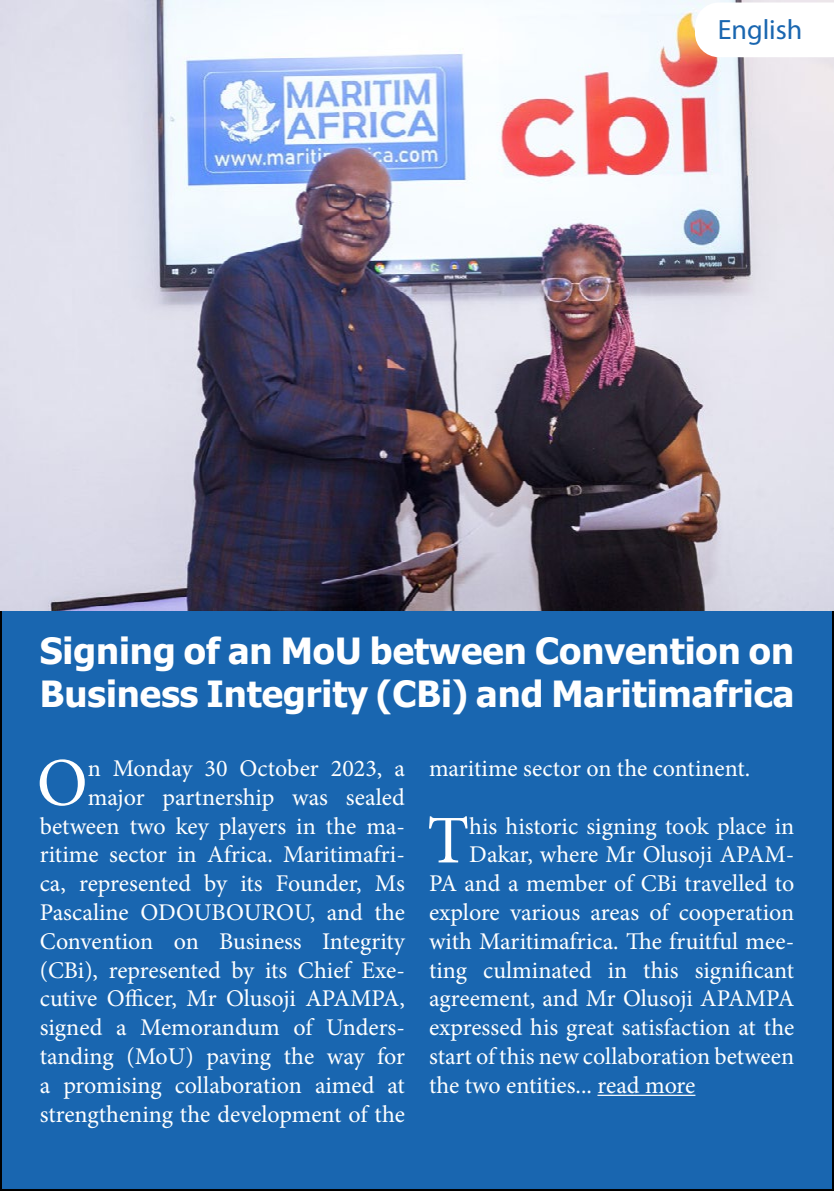
<style>
.page{position:relative;width:834px;height:1191px;background:#fff}
.page>*{position:absolute;margin:0;border:0;box-sizing:border-box;transform-origin:0 0}
.t1{font:68.4px "Minion Pro";color:#fff}
.t2{font:700 36px/43.2px "Tahoma";color:#fff}
.t3{font:28px "Myriad Pro";color:#1966b0}
.t4{font:24px/28.8px "Minion Pro";color:#fff;text-align:right}
</style>
<div class="page">
<div style="left:1px;top:1px;width:831px;height:1189px;background:#1966b0"></div>
<img style="left:0;top:0;width:833px;height:610px">
<hr style="left:597px;top:1094px;width:98px;height:2px;background:#fff">
<div style="left:694px;top:3px;width:139px;height:54px;background:#fff"></div>
<p class="t3" style="left:717px;top:12px;width:86px">English</p>
<h2 class="t2" style="left:40px;top:631px;width:756px">Signing of an MoU between Convention on<br>Business Integrity (CBi) and Maritimafrica</h2>
<p class="t4" style="left:40px;top:754px;width:367px">n Monday 30 October 2023, a major partnership was sealed between two key players in the ma&shy;ritime sector in Africa. Maritimafri&shy;ca, represented by its Founder, Ms Pascaline ODOUBOUROU, and the Convention on Business Integrity (CBi), represented by its Chief Exe&shy;cutive Officer, Mr Olusoji APAMPA, signed a Memorandum of Unders&shy;tanding (MoU) paving the way for a promising collaboration aimed at strengthening the development of the</p>
<p class="t4" style="left:429px;top:754px;width:322px">maritime sector on the continent.</p>
<h1 class="t1" style="left:37px;top:737px;width:53px">O</h1>
<h1 class="t1" style="left:427px;top:794px;width:44px">T</h1>
<p class="t4" style="left:469px;top:811px;width:326px">his historic signing took place in</p>
<p class="t4" style="left:469px;top:840px;width:326px">Dakar, where Mr Olusoji APAM-</p>
<p class="t4" style="left:429px;top:869px;width:367px">PA and a member of CBi travelled to</p>
<p class="t4" style="left:429px;top:898px;width:367px">explore various areas of cooperation</p>
<p class="t4" style="left:429px;top:927px;width:367px">with Maritimafrica. The fruitful mee-</p>
<p class="t4" style="left:429px;top:955px;width:367px">ting culminated in this significant</p>
<p class="t4" style="left:429px;top:984px;width:367px">agreement, and Mr Olusoji APAMPA</p>
<p class="t4" style="left:429px;top:1013px;width:367px">expressed his great satisfaction at the</p>
<p class="t4" style="left:429px;top:1042px;width:367px">start of this new collaboration between</p>
<p class="t4" style="left:429px;top:1071px;width:268px">the two entities... read more</p>
</div>
